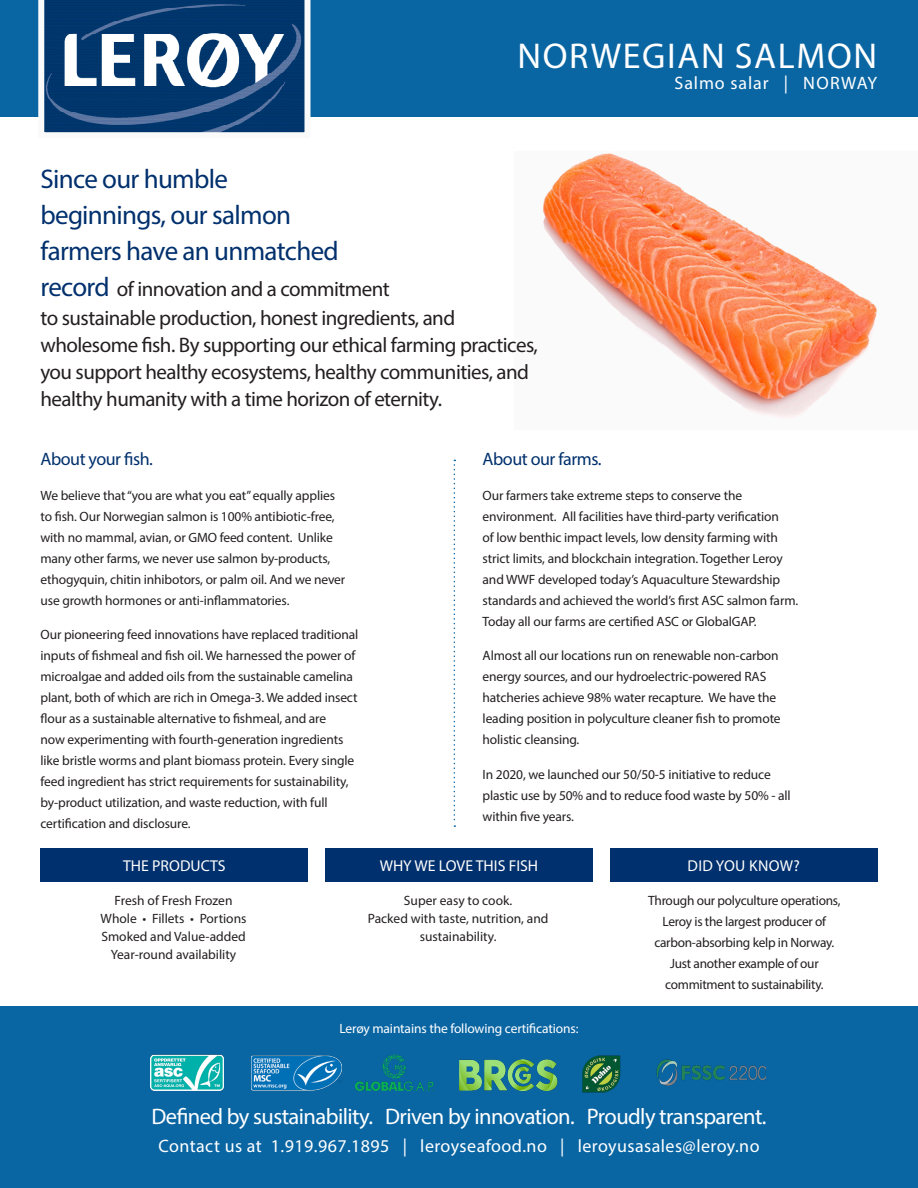
<style>
.page{position:relative;width:918px;height:1188px;background:#fff}
.page>*{position:absolute;margin:0;border:0;box-sizing:border-box;transform-origin:0 0}
.t1{font:36px "Myriad Pro";letter-spacing:.045em;color:#fff}
.t2{font:27px/36px "Myriad Pro";letter-spacing:-.025em;color:#00306d}
.t3{font:22.5px "Myriad Pro";letter-spacing:-.025em;color:#fff}
.t4{font:21px/27.3px "Myriad Pro";letter-spacing:-.025em;color:#231f20}
.t5{font:18px "Myriad Pro";letter-spacing:.025em;color:#fff}
.t6{font:18px "Myriad Pro";letter-spacing:-.025em;color:#00306d}
.t7{font:18px "Myriad Pro";letter-spacing:.05em;color:#fff}
.t8{font:15.75px "Myriad Pro";color:#fff}
.t9{font:15.75px "Myriad Pro";letter-spacing:.02em;color:#fff}
.t10{font:13.5px/21px "Myriad Pro";letter-spacing:-.01em;color:#231f20}
.t11{font:13.5px "Myriad Pro";letter-spacing:-.01em;color:#fff}
.s1{font-size:27px;color:#00306d}
</style>
<div class="page">
<img style="left:542px;top:153px;width:335px;height:266px">
<div style="left:0;top:1007px;width:918px;height:181px;background:#0a66a3"></div>
<div style="left:0;top:0;width:918px;height:116px;background:#0a66a3"></div>
<img style="left:150px;top:1055px;width:74px;height:35px">
<img style="left:582px;top:1055px;width:39px;height:38px">
<img style="left:656px;top:1059px;width:110px;height:27px">
<div style="left:325px;top:849px;width:268px;height:33px;background:#00306d"></div>
<div style="left:40px;top:849px;width:268px;height:33px;background:#00306d"></div>
<div style="left:610px;top:849px;width:268px;height:33px;background:#00306d"></div>
<svg style="left:454px;top:460px;width:1px;height:367px"></svg>
<svg style="left:38px;top:0;width:272px;height:133px;background:#3c648e"></svg>
<img style="left:251px;top:1055px;width:92px;height:36px">
<img style="left:356px;top:1055px;width:78px;height:36px">
<img style="left:459px;top:1060px;width:99px;height:32px">
<p class="t1" style="left:518px;top:34px;width:361px">NORWEGIAN SALMON</p>
<p class="t7" style="left:675px;top:72px;width:204px">Salmo salar | NORWAY</p>
<p class="t2" style="left:40px;top:161px;width:300px">Since our humble beginnings, our salmon farmers have an unmatched</p>
<p class="t4" style="left:40px;top:275px;width:499px"><span class="s1">record</span> of innovation and a commitment<br>to sustainable production, honest ingredients, and wholesome fish. By supporting our ethical farming practices, you support healthy ecosystems, healthy communities, and healthy humanity with a time horizon of eternity.</p>
<p class="t6" style="left:40px;top:448px;width:114px">About your fish.</p>
<p class="t10" style="left:40px;top:484px;width:306px">We believe that “you are what you eat” equally applies to fish. Our Norwegian salmon is 100% antibiotic-free, with no mammal, avian, or GMO feed content. Unlike many other farms, we never use salmon by-products, ethogyquin, chitin inhibotors, or palm oil. And we never use growth hormones or anti-inflammatories.</p>
<p class="t10" style="left:40px;top:624px;width:319px">Our pioneering feed innovations have replaced traditional inputs of fishmeal and fish oil. We harnessed the power of microalgae and added oils from the sustainable camelina plant, both of which are rich in Omega-3. We added insect flour as a sustainable alternative to fishmeal, and are<br>now experimenting with fourth-generation ingredients like bristle worms and plant biomass protein. Every single feed ingredient has strict requirements for sustainability, by-product utilization, and waste reduction, with full certification and disclosure.</p>
<p class="t6" style="left:483px;top:448px;width:121px">About our farms.</p>
<p class="t10" style="left:483px;top:484px;width:317px">Our farmers take extreme steps to conserve the environment. All facilities have third-party verification<br>of low benthic impact levels, low density farming with strict limits, and blockchain integration. Together Leroy and WWF developed today’s Aquaculture Stewardship standards and achieved the world’s first ASC salmon farm.<br>Today all our farms are certified ASC or GlobalGAP.</p>
<p class="t10" style="left:483px;top:645px;width:300px">Almost all our locations run on renewable non-carbon energy sources, and our hydroelectric-powered RAS hatcheries achieve 98% water recapture. We have the leading position in polyculture cleaner fish to promote holistic cleansing.</p>
<p class="t10" style="left:483px;top:763px;width:310px">In 2020, we launched our 50/50-5 initiative to reduce plastic use by 50% and to reduce food waste by 50% - all within five years.</p>
<p class="t8" style="left:123px;top:856px;width:104px">THE PRODUCTS</p>
<p class="t8" style="left:380px;top:856px;width:160px">WHY WE LOVE THIS FISH</p>
<p class="t9" style="left:688px;top:856px;width:114px">DID YOU KNOW?</p>
<p class="t10" style="left:648px;top:890px;width:194px;text-align:center">Through our polyculture operations,<br>Leroy is the largest producer of carbon-absorbing kelp in Norway.<br>Just another example of our commitment to sustainability.</p>
<p class="t10" style="left:115px;top:890px;width:119px">Fresh of Fresh Frozen</p>
<p class="t10" style="left:101px;top:908px;width:147px">Whole • Fillets • Portions</p>
<p class="t10" style="left:101px;top:926px;width:146px">Smoked and Value-added</p>
<p class="t10" style="left:111px;top:944px;width:127px">Year-round availability</p>
<p class="t10" style="left:404px;top:890px;width:110px">Super easy to cook.</p>
<p class="t10" style="left:368px;top:908px;width:182px">Packed with taste, nutrition, and</p>
<p class="t10" style="left:420px;top:926px;width:78px">sustainability.</p>
<p class="t11" style="left:340px;top:1020px;width:240px">Lerøy maintains the following certifications:</p>
<p class="t3" style="left:151px;top:1102px;width:617px">Defined by sustainability. Driven by innovation. Proudly transparent.</p>
<p class="t5" style="left:158px;top:1135px;width:603px">Contact us at 1.919.967.1895 | leroyseafood.no | leroyusasales@leroy.no</p>
</div>
